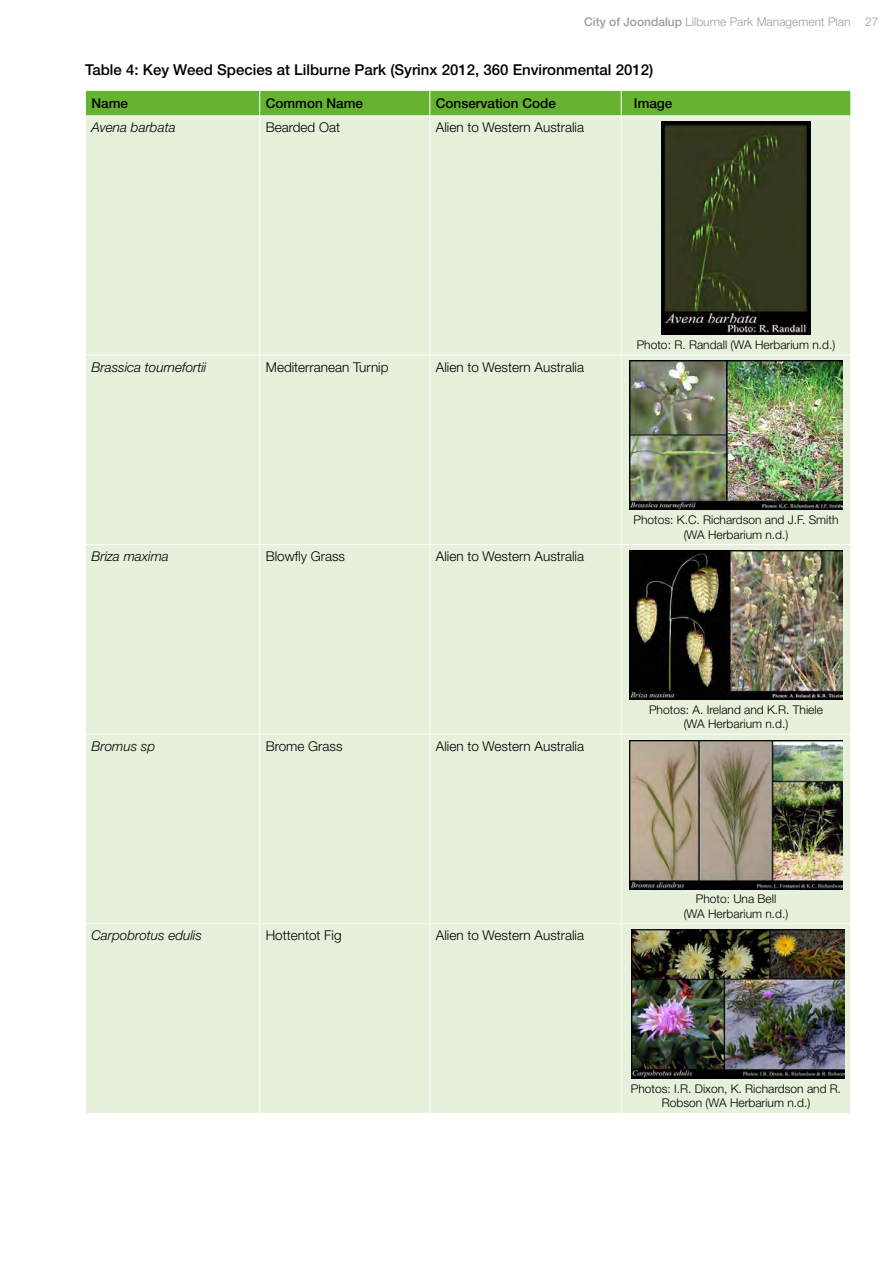
<style>
.page{position:relative;width:893px;height:1263px;background:#fff}
.page>*{position:absolute;margin:0;border:0;box-sizing:border-box;transform-origin:0 0}
.TEXT__Figures{font:500 15px "Helvetica Neue";color:#000}
.TABLES__Text{font:300 13.5px "Helvetica Neue";color:#000}
.TABLES__Text-2{font:italic 300 13.5px "Helvetica Neue";color:#000}
.TABLES__Column_Headi{font:500 13.5px "Helvetica Neue";color:#000}
.TABLE__Captions{font:300 12px/14.4px "Helvetica Neue";color:#000;text-align:center}
.t1{font:300 12px "Helvetica Neue";color:#9d9d9c}
.s1{font-weight:500}
</style>
<div class="page">
<div style="left:86px;top:116px;width:764px;height:997px;background:#e6f0da"></div>
<div style="left:85px;top:90px;width:766px;height:25px;background:#65b32e"></div>
<hr style="left:259px;top:116px;width:1px;height:238px;background:#fff">
<hr style="left:429px;top:116px;width:1px;height:238px;background:#fff">
<hr style="left:621px;top:116px;width:1px;height:238px;background:#fff">
<hr style="left:85px;top:354px;width:175px;height:1px;background:#fff">
<hr style="left:260px;top:354px;width:170px;height:1px;background:#fff">
<hr style="left:259px;top:355px;width:1px;height:189px;background:#fff">
<hr style="left:430px;top:354px;width:191px;height:1px;background:#fff">
<hr style="left:429px;top:355px;width:1px;height:189px;background:#fff">
<hr style="left:621px;top:354px;width:230px;height:1px;background:#fff">
<hr style="left:621px;top:355px;width:1px;height:189px;background:#fff">
<hr style="left:85px;top:544px;width:175px;height:1px;background:#fff">
<hr style="left:260px;top:544px;width:170px;height:1px;background:#fff">
<hr style="left:259px;top:545px;width:1px;height:189px;background:#fff">
<hr style="left:430px;top:544px;width:191px;height:1px;background:#fff">
<hr style="left:429px;top:545px;width:1px;height:189px;background:#fff">
<hr style="left:621px;top:544px;width:230px;height:1px;background:#fff">
<hr style="left:621px;top:545px;width:1px;height:189px;background:#fff">
<hr style="left:85px;top:734px;width:175px;height:1px;background:#fff">
<hr style="left:260px;top:734px;width:170px;height:1px;background:#fff">
<hr style="left:259px;top:734px;width:1px;height:189px;background:#fff">
<hr style="left:430px;top:734px;width:191px;height:1px;background:#fff">
<hr style="left:429px;top:734px;width:1px;height:189px;background:#fff">
<hr style="left:621px;top:734px;width:230px;height:1px;background:#fff">
<hr style="left:621px;top:734px;width:1px;height:189px;background:#fff">
<hr style="left:85px;top:923px;width:175px;height:1px;background:#fff">
<hr style="left:260px;top:923px;width:170px;height:1px;background:#fff">
<hr style="left:259px;top:924px;width:1px;height:189px;background:#fff">
<hr style="left:430px;top:923px;width:191px;height:1px;background:#fff">
<hr style="left:429px;top:924px;width:1px;height:189px;background:#fff">
<hr style="left:621px;top:923px;width:230px;height:1px;background:#fff">
<hr style="left:621px;top:924px;width:1px;height:189px;background:#fff">
<img style="left:662px;top:122px;width:148px;height:212px">
<img style="left:630px;top:361px;width:212px;height:149px">
<img style="left:630px;top:550px;width:212px;height:149px">
<img style="left:630px;top:740px;width:212px;height:149px">
<img style="left:631px;top:930px;width:213px;height:149px">
<p class="t1" style="left:584px;top:14px;width:296px"><span class="s1">City of Joondalup</span> Lilburne Park Management Plan 27</p>
<p class="TEXT__Figures" style="left:85px;top:61px;width:570px">Table 4: Key Weed Species at Lilburne Park (Syrinx 2012, 360 Environmental 2012)</p>
<p class="TABLES__Column_Headi" style="left:91px;top:96px;width:38px">Name</p>
<p class="TABLES__Column_Headi" style="left:266px;top:96px;width:99px">Common Name</p>
<p class="TABLES__Column_Headi" style="left:436px;top:96px;width:122px">Conservation Code</p>
<p class="TABLES__Column_Headi" style="left:634px;top:96px;width:40px">Image</p>
<p class="TABLES__Text-2" style="left:91px;top:120px;width:86px">Avena barbata</p>
<p class="TABLES__Text" style="left:266px;top:119px;width:76px">Bearded Oat</p>
<p class="TABLES__Text" style="left:436px;top:119px;width:150px">Alien to Western Australia</p>
<p class="TABLES__Text-2" style="left:91px;top:359px;width:117px">Brassica tournefortii</p>
<p class="TABLES__Text" style="left:266px;top:358px;width:124px">Mediterranean Turnip</p>
<p class="TABLES__Text" style="left:436px;top:358px;width:150px">Alien to Western Australia</p>
<p class="TABLE__Captions" style="left:637px;top:337px;width:200px">Photo: R. Randall (WA Herbarium n.d.)</p>
<p class="TABLES__Text-2" style="left:91px;top:548px;width:79px">Briza maxima</p>
<p class="TABLES__Text" style="left:266px;top:548px;width:81px">Blowfly Grass</p>
<p class="TABLES__Text" style="left:436px;top:548px;width:150px">Alien to Western Australia</p>
<p class="TABLE__Captions" style="left:633px;top:512px;width:206px">Photos: K.C. Richardson and J.F. Smith (WA Herbarium n.d.)</p>
<p class="TABLES__Text-2" style="left:91px;top:738px;width:65px">Bromus sp</p>
<p class="TABLES__Text" style="left:266px;top:738px;width:78px">Brome Grass</p>
<p class="TABLES__Text" style="left:436px;top:738px;width:150px">Alien to Western Australia</p>
<p class="TABLE__Captions" style="left:649px;top:702px;width:175px">Photos: A. Ireland and K.R. Thiele (WA Herbarium n.d.)</p>
<p class="TABLES__Text-2" style="left:91px;top:927px;width:112px">Carpobrotus edulis</p>
<p class="TABLES__Text" style="left:266px;top:927px;width:77px">Hottentot Fig</p>
<p class="TABLES__Text" style="left:436px;top:927px;width:150px">Alien to Western Australia</p>
<p class="TABLE__Captions" style="left:684px;top:892px;width:106px">Photo: Una Bell<br>(WA Herbarium n.d.)</p>
<p class="TABLE__Captions" style="left:631px;top:1081px;width:212px">Photos: I.R. Dixon, K. Richardson and R.<br>Robson (WA Herbarium n.d.)</p>
</div>
